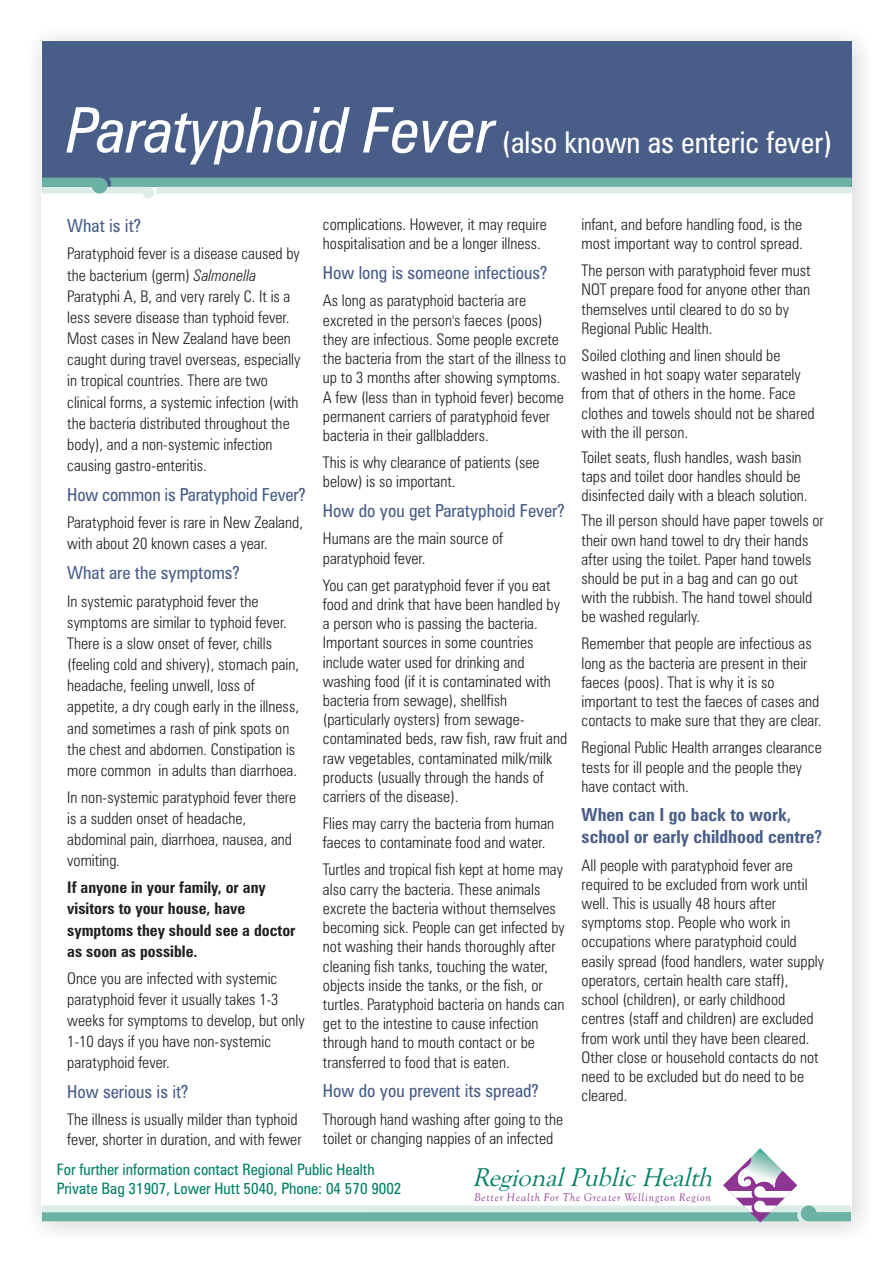
<style>
.page{position:relative;width:893px;height:1263px;background:#fff}
.page>*{position:absolute;margin:0;border:0;box-sizing:border-box;transform-origin:0 0}
.t1{font:condensed 30px "Zurich BT";color:#fff}
.t2{font:italic 26.55px "Goudy Old Style T";color:#008066}
.t3{font:condensed 18px "Zurich BT";color:#485e88}
.t4{font:700 condensed 18px/21.6px "Zurich BT";color:#485e88}
.t5{font:300 condensed 16.05px/19.2px "Zurich BT";color:#231f20}
.t6{font:700 condensed 16.05px/21.1px "Zurich BT";color:#231f20}
.t7{font:condensed 15.75px/18.9px "Zurich BT";color:#008066}
.t8{font:italic 11.55px "Goudy Old Style T";letter-spacing:.08em;color:#8e3594}
.s1{font-style:italic;font-size:63px}
.s2{font-style:italic}
</style>
<div class="page">
<div style="left:28px;top:29px;width:843px;height:1212px;background:#f4f4f4"></div>
<div style="left:41px;top:42px;width:811px;height:1179px;background:#fff"></div>
<div style="left:42px;top:41px;width:810px;height:146px;background:#485e88"></div>
<svg style="left:42px;top:1148px;width:809px;height:74px"></svg>
<svg style="left:42px;top:178px;width:810px;height:20px"></svg>
<h1 class="t1" style="left:67px;top:130px;width:766px"><span class="s1">Paratyphoid Fever</span> (also known as enteric fever)</h1>
<p class="t3" style="left:67px;top:218px;width:75px">What is it?</p>
<p class="t5" style="left:67px;top:245px;width:235px;line-height:21.1px">Paratyphoid fever is a disease caused by the bacterium (germ) <span class="s2">Salmonella </span>Paratyphi A, B, and very rarely C. It is a less severe disease than typhoid fever.<br>Most cases in New Zealand have been caught during travel overseas, especially in tropical countries. There are two clinical forms, a systemic infection (with the bacteria distributed throughout the body), and a non-systemic infection causing gastro-enteritis.</p>
<p class="t3" style="left:67px;top:487px;width:240px">How common is Paratyphoid Fever?</p>
<p class="t5" style="left:67px;top:513px;width:237px;line-height:21.1px">Paratyphoid fever is rare in New Zealand, with about 20 known cases a year.</p>
<p class="t3" style="left:67px;top:565px;width:174px">What are the symptoms?</p>
<p class="t5" style="left:67px;top:592px;width:233px;line-height:21.1px">In systemic paratyphoid fever the symptoms are similar to typhoid fever.<br>There is a slow onset of fever, chills (feeling cold and shivery), stomach pain, headache, feeling unwell, loss of appetite, a dry cough early in the illness, and sometimes a rash of pink spots on the chest and abdomen. Constipation is more common in adults than diarrhoea.</p>
<p class="t5" style="left:67px;top:788px;width:230px;line-height:21.1px">In non-systemic paratyphoid fever there is a sudden onset of headache, abdominal pain, diarrhoea, nausea, and vomiting.</p>
<p class="t6" style="left:67px;top:878px;width:230px">If anyone in your family, or any visitors to your house, have symptoms they should see a doctor as soon as possible.</p>
<p class="t5" style="left:67px;top:969px;width:239px;line-height:21.1px">Once you are infected with systemic paratyphoid fever it usually takes 1-3 weeks for symptoms to develop, but only 1-10 days if you have non-systemic paratyphoid fever.</p>
<p class="t3" style="left:67px;top:1084px;width:123px">How serious is it?</p>
<p class="t5" style="left:67px;top:1112px;width:236px">The illness is usually milder than typhoid fever, shorter in duration, and with fewer</p>
<p class="t5" style="left:323px;top:216px;width:225px">complications. However, it may require hospitalisation and be a longer illness.</p>
<p class="t3" style="left:323px;top:265px;width:226px">How long is someone infectious?</p>
<p class="t5" style="left:323px;top:293px;width:245px">As long as paratyphoid bacteria are excreted in the person's faeces (poos) they are infectious. Some people excrete the bacteria from the start of the illness to up to 3 months after showing symptoms.<br>A few (less than in typhoid fever) become permanent carriers of paratyphoid fever bacteria in their gallbladders.</p>
<p class="t5" style="left:323px;top:454px;width:218px">This is why clearance of patients (see below) is so important.</p>
<p class="t3" style="left:323px;top:503px;width:243px">How do you get Paratyphoid Fever?</p>
<p class="t5" style="left:323px;top:531px;width:182px">Humans are the main source of paratyphoid fever.</p>
<p class="t5" style="left:323px;top:577px;width:246px">You can get paratyphoid fever if you eat food and drink that have been handled by a person who is passing the bacteria.<br>Important sources in some countries include water used for drinking and washing food (if it is contaminated with bacteria from sewage), shellfish (particularly oysters) from sewage&shy;contaminated beds, raw fish, raw fruit and raw vegetables, contaminated milk/milk products (usually through the hands of carriers of the disease).</p>
<p class="t5" style="left:323px;top:815px;width:233px">Flies may carry the bacteria from human faeces to contaminate food and water.</p>
<p class="t5" style="left:323px;top:861px;width:243px">Turtles and tropical fish kept at home may also carry the bacteria. These animals excrete the bacteria without themselves becoming sick. People can get infected by not washing their hands thoroughly after cleaning fish tanks, touching the water, objects inside the tanks, or the fish, or turtles. Paratyphoid bacteria on hands can get to the intestine to cause infection through hand to mouth contact or be transferred to food that is eaten.</p>
<p class="t3" style="left:323px;top:1083px;width:217px">How do you prevent its spread?</p>
<p class="t5" style="left:323px;top:1111px;width:242px">Thorough hand washing after going to the toilet or changing nappies of an infected</p>
<p class="t5" style="left:582px;top:216px;width:223px">infant, and before handling food, is the most important way to control spread.</p>
<p class="t5" style="left:582px;top:262px;width:230px">The person with paratyphoid fever must NOT prepare food for anyone other than themselves until cleared to do so by Regional Public Health.</p>
<p class="t5" style="left:582px;top:347px;width:234px">Soiled clothing and linen should be washed in hot soapy water separately from that of others in the home. Face clothes and towels should not be shared with the ill person.</p>
<p class="t5" style="left:582px;top:449px;width:227px">Toilet seats, flush handles, wash basin taps and toilet door handles should be disinfected daily with a bleach solution.</p>
<p class="t5" style="left:582px;top:512px;width:244px">The ill person should have paper towels or their own hand towel to dry their hands after using the toilet. Paper hand towels should be put in a bag and can go out with the rubbish. The hand towel should be washed regularly.</p>
<p class="t5" style="left:582px;top:636px;width:241px">Remember that people are infectious as long as the bacteria are present in their faeces (poos). That is why it is so important to test the faeces of cases and contacts to make sure that they are clear.</p>
<p class="t5" style="left:582px;top:739px;width:242px">Regional Public Health arranges clearance tests for ill people and the people they have contact with.</p>
<p class="t4" style="left:582px;top:806px;width:242px">When can I go back to work, school or early childhood centre?</p>
<p class="t5" style="left:582px;top:857px;width:244px">All people with paratyphoid fever are required to be excluded from work until well. This is usually 48 hours after symptoms stop. People who work in occupations where paratyphoid could easily spread (food handlers, water supply operators, certain health care staff), school (children), or early childhood centres (staff and children) are excluded from work until they have been cleared.<br>Other close or household contacts do not need to be excluded but do need to be cleared.</p>
<p class="t7" style="left:57px;top:1162px;width:346px">For further information contact Regional Public Health<br>Private Bag 31907, Lower Hutt 5040, Phone: 04 570 9002</p>
<h2 class="t2" style="left:472px;top:1162px;width:249px">RegionalPublicHealth</h2>
<p class="t8" style="left:474px;top:1190px;width:239px">Better Health For The Greater Wellington Region</p>
</div>
